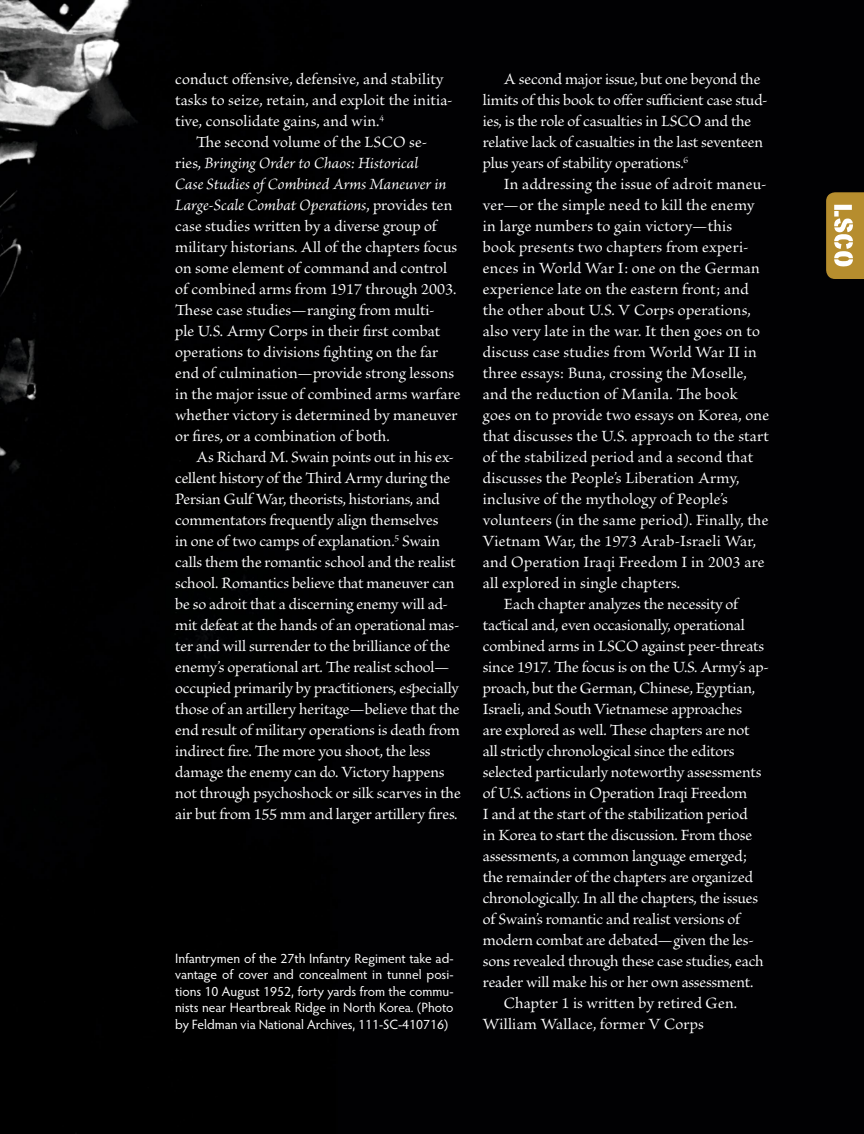
<style>
.page{position:relative;width:864px;height:1134px;background:#010103}
.page>*{position:absolute;margin:0;border:0;box-sizing:border-box;transform-origin:0 0}
.t1{font:16.5px/21px "Brioso Pro";letter-spacing:-.005em;color:#fff}
.t2{font:16.5px "Brioso Pro";letter-spacing:.015em;color:#fff}
.t3{font:italic 16.5px "Brioso Pro";color:#fff}
.t4{font:13.5px/16.5px "Hypatia Sans Pro";color:#fff;text-align:justify}
.s1{font-style:normal}
</style>
<div class="page">
<svg style="left:826px;top:192px;width:38px;height:87px;background:#c0a054"></svg>
<p class="t1" style="left:175px;top:69px;width:270px">conduct offensive, defensive, and stability</p>
<p class="t1" style="left:175px;top:90px;width:279px">tasks to seize, retain, and exploit the initia-</p>
<p class="t1" style="left:175px;top:111px;width:210px">tive, consolidate gains, and win.<sup>4</sup></p>
<p class="t1" style="left:196px;top:132px;width:233px">The second volume of the LSCO se-</p>
<p class="t3" style="left:175px;top:153px;width:245px"><span class="s1">ries,</span> Bringing Order to Chaos: Historical</p>
<p class="t3" style="left:175px;top:174px;width:273px">Case Studies of Combined Arms Maneuver in</p>
<p class="t3" style="left:175px;top:195px;width:279px">Large-Scale Combat Operations<span class="s1">, provides ten</span></p>
<p class="t1" style="left:175px;top:216px;width:263px">case studies written by a diverse group of</p>
<p class="t1" style="left:175px;top:237px;width:284px">military historians. All of the chapters focus</p>
<p class="t1" style="left:175px;top:258px;width:273px">on some element of command and control</p>
<p class="t1" style="left:175px;top:279px;width:283px">of combined arms from 1917 through 2003.</p>
<p class="t1" style="left:175px;top:300px;width:261px">These case studies—ranging from multi-</p>
<p class="t1" style="left:175px;top:321px;width:267px">ple U.S. Army Corps in their first combat</p>
<p class="t1" style="left:175px;top:342px;width:265px">operations to divisions fighting on the far</p>
<p class="t1" style="left:175px;top:363px;width:280px">end of culmination—provide strong lessons</p>
<p class="t1" style="left:175px;top:384px;width:287px">in the major issue of combined arms warfare</p>
<p class="t1" style="left:175px;top:405px;width:284px">whether victory is determined by maneuver</p>
<p class="t1" style="left:175px;top:426px;width:216px">or fires, or a combination of both.</p>
<p class="t1" style="left:196px;top:447px;width:259px">As Richard M. Swain points out in his ex-</p>
<p class="t1" style="left:175px;top:468px;width:276px">cellent history of the Third Army during the</p>
<p class="t1" style="left:175px;top:489px;width:266px">Persian Gulf War, theorists, historians, and</p>
<p class="t1" style="left:175px;top:510px;width:265px">commentators frequently align themselves</p>
<p class="t1" style="left:175px;top:531px;width:266px">in one of two camps of explanation.<sup>5</sup> Swain</p>
<p class="t1" style="left:175px;top:552px;width:282px">calls them the romantic school and the realist</p>
<p class="t1" style="left:175px;top:573px;width:281px">school. Romantics believe that maneuver can</p>
<p class="t1" style="left:175px;top:594px;width:275px">be so adroit that a discerning enemy will ad-</p>
<p class="t1" style="left:175px;top:615px;width:286px">mit defeat at the hands of an operational mas-</p>
<p class="t1" style="left:175px;top:636px;width:276px">ter and will surrender to the brilliance of the</p>
<p class="t1" style="left:175px;top:657px;width:276px">enemy’s operational art. The realist school—</p>
<p class="t1" style="left:175px;top:678px;width:285px">occupied primarily by practitioners, especially</p>
<p class="t1" style="left:175px;top:699px;width:286px">those of an artillery heritage—believe that the</p>
<p class="t1" style="left:175px;top:720px;width:286px">end result of military operations is death from</p>
<p class="t1" style="left:175px;top:741px;width:257px">indirect fire. The more you shoot, the less</p>
<p class="t1" style="left:175px;top:762px;width:271px">damage the enemy can do. Victory happens</p>
<p class="t1" style="left:175px;top:783px;width:287px">not through psychoshock or silk scarves in the</p>
<p class="t1" style="left:175px;top:804px;width:284px">air but from 155 mm and larger artillery fires.</p>
<p class="t4" style="left:175px;top:950px;width:280px">Infantrymen of the 27th Infantry Regiment take ad&shy;vantage of cover and concealment in tunnel posi&shy;tions 10 August 1952, forty yards from the commu&shy;nists near Heartbreak Ridge in North Korea. (Photo by Feldman via National Archives, 111-SC-410716)</p>
<p class="t1" style="left:483px;top:69px;width:286px;text-indent:21px">A second major issue, but one beyond the limits of this book to offer sufficient case stud&shy;ies, is the role of casualties in LSCO and the relative lack of casualties in the last seventeen plus years of stability operations.<sup>6</sup></p>
<p class="t1" style="left:504px;top:174px;width:264px">In addressing the issue of adroit maneu-</p>
<p class="t2" style="left:483px;top:196px;width:273px">ver—or the simple need to kill the enemy</p>
<p class="t1" style="left:483px;top:216px;width:251px">in large numbers to gain victory—this</p>
<p class="t1" style="left:483px;top:237px;width:267px">book presents two chapters from experi-</p>
<p class="t2" style="left:483px;top:259px;width:279px">ences in World War I: one on the German</p>
<p class="t2" style="left:483px;top:280px;width:267px">experience late on the eastern front; and</p>
<p class="t2" style="left:483px;top:301px;width:269px">the other about U.S. V Corps operations,</p>
<p class="t2" style="left:483px;top:322px;width:279px">also very late in the war. It then goes on to</p>
<p class="t2" style="left:483px;top:343px;width:276px">discuss case studies from World War II in</p>
<p class="t1" style="left:483px;top:363px;width:265px">three essays: Buna, crossing the Moselle,</p>
<p class="t2" style="left:483px;top:385px;width:257px">and the reduction of Manila. The book</p>
<p class="t1" style="left:483px;top:405px;width:288px">goes on to provide two essays on Korea, one</p>
<p class="t1" style="left:483px;top:426px;width:288px">that discusses the U.S. approach to the start</p>
<p class="t2" style="left:483px;top:448px;width:272px">of the stabilized period and a second that</p>
<p class="t2" style="left:483px;top:469px;width:258px">discusses the People’s Liberation Army,</p>
<p class="t2" style="left:483px;top:490px;width:247px">inclusive of the mythology of People’s</p>
<p class="t2" style="left:483px;top:511px;width:287px">volunteers (in the same period). Finally, the</p>
<p class="t1" style="left:483px;top:531px;width:275px">Vietnam War, the 1973 Arab-Israeli War,</p>
<p class="t1" style="left:483px;top:552px;width:283px">and Operation Iraqi Freedom I in 2003 are</p>
<p class="t1" style="left:483px;top:573px;width:199px">all explored in single chapters.</p>
<p class="t1" style="left:504px;top:594px;width:236px">Each chapter analyzes the necessity of</p>
<p class="t1" style="left:483px;top:615px;width:263px">tactical and, even occasionally, operational</p>
<p class="t1" style="left:483px;top:636px;width:283px">combined arms in LSCO against peer-threats</p>
<p class="t1" style="left:483px;top:657px;width:288px">since 1917. The focus is on the U.S. Army’s ap-</p>
<p class="t1" style="left:483px;top:678px;width:274px">proach, but the German, Chinese, Egyptian,</p>
<p class="t1" style="left:483px;top:699px;width:261px">Israeli, and South Vietnamese approaches</p>
<p class="t1" style="left:483px;top:720px;width:268px">are explored as well. These chapters are not</p>
<p class="t1" style="left:483px;top:741px;width:253px">all strictly chronological since the editors</p>
<p class="t1" style="left:483px;top:762px;width:280px">selected particularly noteworthy assessments</p>
<p class="t1" style="left:483px;top:783px;width:266px">of U.S. actions in Operation Iraqi Freedom</p>
<p class="t1" style="left:483px;top:804px;width:266px">I and at the start of the stabilization period</p>
<p class="t1" style="left:483px;top:825px;width:271px">in Korea to start the discussion. From those</p>
<p class="t1" style="left:483px;top:846px;width:266px">assessments, a common language emerged;</p>
<p class="t1" style="left:483px;top:867px;width:272px">the remainder of the chapters are organized</p>
<p class="t1" style="left:483px;top:888px;width:277px">chronologically. In all the chapters, the issues</p>
<p class="t1" style="left:483px;top:909px;width:259px">of Swain’s romantic and realist versions of</p>
<p class="t1" style="left:483px;top:930px;width:273px">modern combat are debated—given the les-</p>
<p class="t1" style="left:483px;top:952px;width:282px">sons revealed through these case studies, each</p>
<p class="t1" style="left:483px;top:973px;width:272px">reader will make his or her own assessment.</p>
<p class="t1" style="left:504px;top:994px;width:235px">Chapter 1 is written by retired Gen.</p>
<p class="t1" style="left:483px;top:1015px;width:223px">William Wallace, former V Corps</p>
</div>
